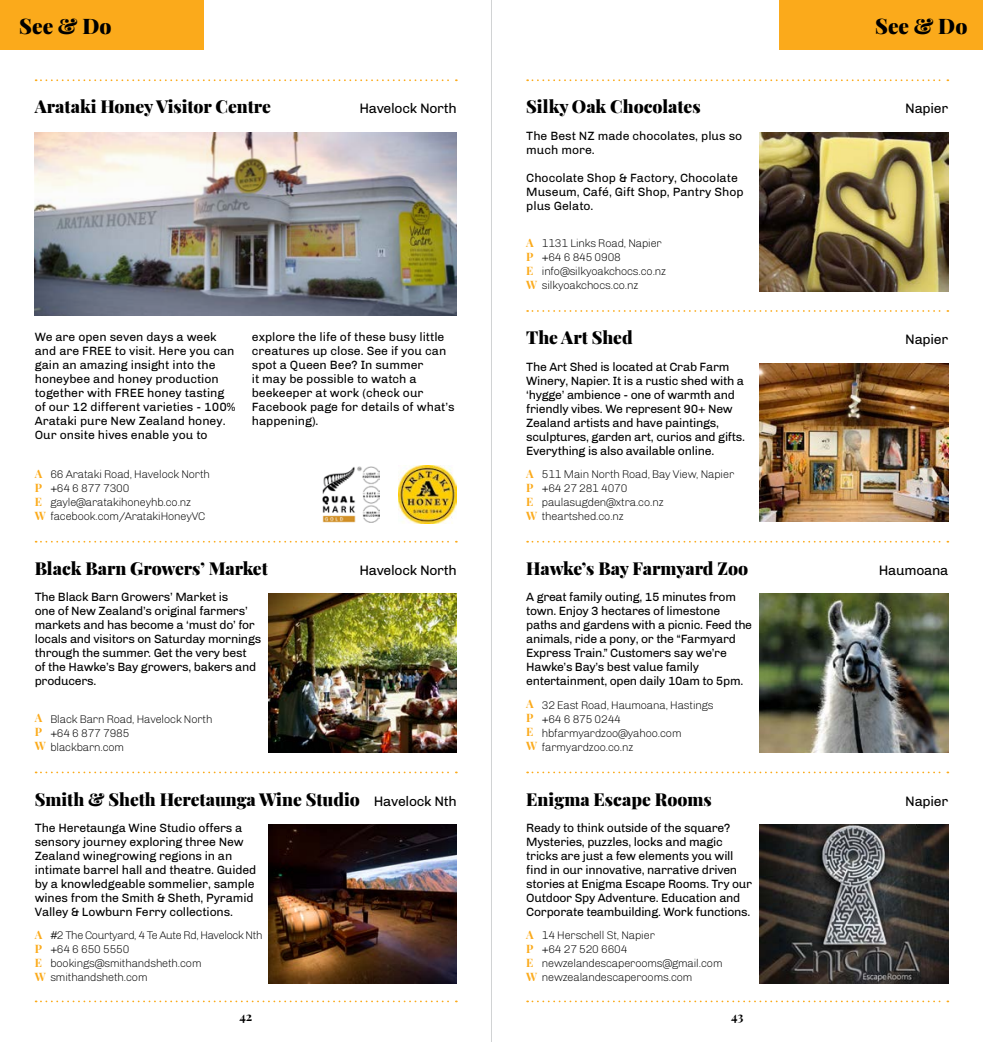
<style>
.page{position:relative;width:983px;height:1042px;background:#fff}
.page>*{position:absolute;margin:0;border:0;box-sizing:border-box;transform-origin:0 0}
.t1{font:900 21px "Playfair Display";color:#000}
.t2{font:900 17.5px "Playfair Display";color:#000}
.t3{font:14px "Chivo";letter-spacing:-.02em;color:#000}
.t4{font:12.25px/14px "Chivo";letter-spacing:-.02em;color:#000}
.t5{font:12.25px/14px "Chivo";color:#000}
.t6{font:700 12.25px "Playfair Display";color:#000}
.t7{font:300 11.38px/14px "Chivo";letter-spacing:-.04em;color:#000}
.t8{font:700 11.38px/14px "Playfair Display";color:#fbaa1b;text-align:justify}
.s1{font-family:"Playfair Display";font-weight:700;color:#fbaa1b}
</style>
<div class="page">
<div style="left:0;top:0;width:203px;height:49px;background:#fbaa1b"></div>
<div style="left:779px;top:0;width:203px;height:49px;background:#fbaa1b"></div>
<img style="left:35px;top:132px;width:421px;height:184px">
<img style="left:398px;top:465px;width:58px;height:59px">
<img style="left:322px;top:467px;width:57px;height:55px">
<img style="left:268px;top:594px;width:188px;height:159px">
<img style="left:268px;top:824px;width:188px;height:159px">
<img style="left:759px;top:363px;width:188px;height:159px">
<img style="left:759px;top:824px;width:188px;height:159px">
<img style="left:759px;top:594px;width:188px;height:159px">
<img style="left:759px;top:132px;width:188px;height:159px">
<svg style="left:527px;top:541px;width:421px;height:1px"></svg>
<svg style="left:527px;top:771px;width:421px;height:2px"></svg>
<svg style="left:527px;top:1000px;width:421px;height:2px"></svg>
<svg style="left:527px;top:310px;width:421px;height:2px"></svg>
<svg style="left:36px;top:541px;width:421px;height:1px"></svg>
<svg style="left:36px;top:771px;width:421px;height:2px"></svg>
<svg style="left:36px;top:1000px;width:421px;height:2px"></svg>
<svg style="left:527px;top:79px;width:421px;height:2px"></svg>
<svg style="left:36px;top:79px;width:421px;height:2px"></svg>
<hr style="left:491px;top:0;width:1px;height:1042px;background:#d1d3d4">
<h1 class="t1" style="left:19px;top:10px;width:94px">See &amp; Do</h1>
<h1 class="t1" style="left:874px;top:10px;width:94px">See &amp; Do</h1>
<h2 class="t2" style="left:35px;top:93px;width:237px">Arataki Honey Visitor Centre</h2>
<p class="t3" style="left:359px;top:100px;width:99px">Havelock North</p>
<h2 class="t2" style="left:526px;top:93px;width:176px">Silky Oak Chocolates</h2>
<p class="t5" style="left:526px;top:129px;width:217px">The Best NZ made chocolates, plus so much more.</p>
<p class="t5" style="left:526px;top:171px;width:219px">Chocolate Shop &amp; Factory, Chocolate<br>Museum, Café, Gift Shop, Pantry Shop plus Gelato.</p>
<p class="t8" style="left:526px;top:235px;width:9px">A P E</p>
<p class="t7" style="left:526px;top:278px;width:114px"><span class="s1">W</span> silkyoakchocs.co.nz</p>
<p class="t7" style="left:541px;top:236px;width:126px">1131 Links Road, Napier +64 6 845 0908 info@silkyoakchocs.co.nz</p>
<p class="t5" style="left:35px;top:330px;width:202px">We are open seven days a week and are FREE to visit. Here you can gain an amazing insight into the honeybee and honey production together with FREE honey tasting of our 12 different varieties - 100%<br>Arataki pure New Zealand honey.<br>Our onsite hives enable you to</p>
<p class="t5" style="left:252px;top:330px;width:204px">explore the life of these busy little creatures up close. See if you can spot a Queen Bee? In summer<br>it may be possible to watch a beekeeper at work (check our<br>Facebook page for details of what’s happening).</p>
<p class="t8" style="left:35px;top:465px;width:9px">A P E</p>
<p class="t7" style="left:35px;top:509px;width:172px"><span class="s1">W</span> facebook.com/AratakiHoneyVC</p>
<p class="t7" style="left:50px;top:467px;width:161px">66 Arataki Road, Havelock North +64 6 877 7300 gayle@aratakihoneyhb.co.nz</p>
<h2 class="t2" style="left:526px;top:324px;width:108px">The Art Shed</h2>
<p class="t4" style="left:526px;top:359px;width:220px">The Art Shed is located at Crab Farm Winery, Napier. It is a rustic shed with a ‘hygge’ ambience - one of warmth and friendly vibes. We represent 90+ New Zealand artists and have paintings, sculptures, garden art, curios and gifts.<br>Everything is also available online.</p>
<p class="t8" style="left:526px;top:465px;width:9px">A P E</p>
<p class="t7" style="left:526px;top:509px;width:99px"><span class="s1">W</span> theartshed.co.nz</p>
<p class="t7" style="left:541px;top:467px;width:194px">511 Main North Road, Bay View, Napier +64 27 281 4070 paulasugden@xtra.co.nz</p>
<h2 class="t2" style="left:35px;top:554px;width:234px">Black Barn Growers’ Market</h2>
<p class="t3" style="left:359px;top:562px;width:99px">Havelock North</p>
<h2 class="t2" style="left:526px;top:554px;width:223px">Hawke’s Bay Farmyard Zoo</h2>
<p class="t4" style="left:35px;top:590px;width:228px">The Black Barn Growers’ Market is<br>one of New Zealand’s original farmers’ markets and has become a ‘must do’ for locals and visitors on Saturday mornings through the summer. Get the very best<br>of the Hawke’s Bay growers, bakers and producers.</p>
<p class="t8" style="left:35px;top:710px;width:9px">A<br>P</p>
<p class="t7" style="left:35px;top:740px;width:91px"><span class="s1">W</span> blackbarn.com</p>
<p class="t7" style="left:50px;top:712px;width:164px">Black Barn Road, Havelock North +64 6 877 7985</p>
<p class="t4" style="left:526px;top:590px;width:227px">A great family outing, 15 minutes from town. Enjoy 3 hectares of limestone paths and gardens with a picnic. Feed the animals, ride a pony, or the “Farmyard Express Train.” Customers say we’re Hawke’s Bay’s best value family entertainment, open daily 10am to 5pm.</p>
<p class="t8" style="left:526px;top:696px;width:9px">A P E</p>
<p class="t7" style="left:526px;top:740px;width:109px"><span class="s1">W</span> farmyardzoo.co.nz</p>
<p class="t7" style="left:541px;top:698px;width:173px">32 East Road, Haumoana, Hastings +64 6 875 0244 hbfarmyardzoo@yahoo.com</p>
<h2 class="t2" style="left:35px;top:785px;width:327px">Smith &amp; Sheth Heretaunga Wine Studio</h2>
<p class="t3" style="left:374px;top:792px;width:84px">Havelock Nth</p>
<h2 class="t2" style="left:526px;top:785px;width:187px">Enigma Escape Rooms</h2>
<p class="t4" style="left:35px;top:821px;width:223px">The Heretaunga Wine Studio offers a sensory journey exploring three New Zealand winegrowing regions in an intimate barrel hall and theatre. Guided by a knowledgeable sommelier, sample wines from the Smith &amp; Sheth, Pyramid Valley &amp; Lowburn Ferry collections.</p>
<p class="t8" style="left:35px;top:927px;width:9px">A P E</p>
<p class="t7" style="left:35px;top:970px;width:115px"><span class="s1">W</span> smithandsheth.com</p>
<p class="t7" style="left:50px;top:928px;width:214px">#2 The Courtyard, 4 Te Aute Rd, Havelock Nth +64 6 650 5550 bookings@smithandsheth.com</p>
<p class="t4" style="left:526px;top:821px;width:227px">Ready to think outside of the square?<br>Mysteries, puzzles, locks and magic tricks are just a few elements you will find in our innovative, narrative driven stories at Enigma Escape Rooms. Try our Outdoor Spy Adventure. Education and Corporate teambuilding. Work functions.</p>
<p class="t8" style="left:526px;top:927px;width:9px">A P E</p>
<p class="t7" style="left:526px;top:970px;width:168px"><span class="s1">W</span> newzealandescaperooms.com</p>
<p class="t7" style="left:541px;top:928px;width:182px">14 Herschell St, Napier<br>+64 27 520 6604 newzelandescaperooms@gmail.com</p>
<p class="t6" style="left:239px;top:1006px;width:14px">42</p>
<p class="t6" style="left:731px;top:1006px;width:14px">43</p>
<p class="t3" style="left:905px;top:100px;width:44px">Napier</p>
<p class="t3" style="left:905px;top:331px;width:44px">Napier</p>
<p class="t3" style="left:878px;top:562px;width:71px">Haumoana</p>
<p class="t3" style="left:905px;top:792px;width:44px">Napier</p>
</div>
